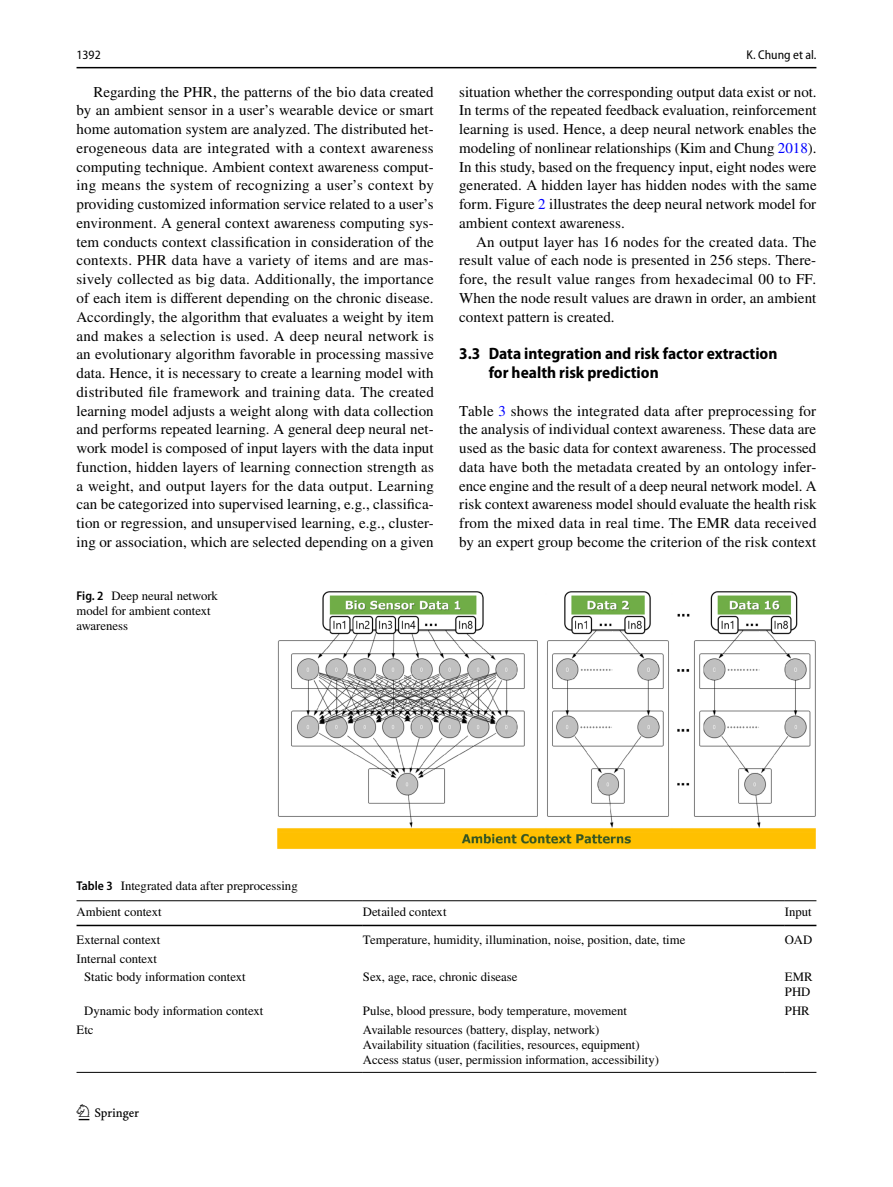
<style>
.page{position:relative;width:893px;height:1187px;background:#fff}
.page>*{position:absolute;margin:0;border:0;box-sizing:border-box;transform-origin:0 0}
.t1{font:22.5px "Springnew";color:#000}
.t2{font:700 semi-condensed 16.5px/18.8px "Myriad Pro";color:#000}
.t3{font:15px/18.8px "STIX";letter-spacing:.005em;color:#000;text-align:justify}
.t4{font:12.75px/15px "STIX";color:#000}
.t5{font:semi-condensed 12.75px "Myriad Pro";color:#000}
.s1{color:#00f}
.s2{font-family:"Myriad Pro";font-weight:600;font-stretch:semi-condensed}
</style>
<div class="page">
<hr style="left:77px;top:67px;width:739px;height:1px;background:#000">
<img style="left:277px;top:591px;width:539px;height:258px">
<hr style="left:77px;top:900px;width:286px;height:1px;background:#000">
<hr style="left:77px;top:924px;width:286px;height:2px;background:#000">
<hr style="left:363px;top:900px;width:422px;height:1px;background:#000">
<hr style="left:363px;top:924px;width:422px;height:2px;background:#000">
<hr style="left:785px;top:900px;width:31px;height:1px;background:#000">
<hr style="left:785px;top:924px;width:31px;height:2px;background:#000">
<hr style="left:77px;top:1071px;width:286px;height:1px;background:#000">
<hr style="left:363px;top:1071px;width:422px;height:1px;background:#000">
<hr style="left:785px;top:1071px;width:31px;height:1px;background:#000">
<p class="t5" style="left:77px;top:48px;width:26px">1392</p>
<p class="t5" style="left:746px;top:48px;width:71px">K. Chung et al.</p>
<p class="t3" style="left:77px;top:83px;width:359px;text-indent:17px">Regarding the PHR, the patterns of the bio data created by an ambient sensor in a user’s wearable device or smart home automation system are analyzed. The distributed het&shy;erogeneous data are integrated with a context awareness computing technique. Ambient context awareness comput&shy;ing means the system of recognizing a user’s context by providing customized information service related to a user’s environment. A general context awareness computing sys&shy;tem conducts context classification in consideration of the contexts. PHR data have a variety of items and are mas&shy;sively collected as big data. Additionally, the importance of each item is different depending on the chronic disease.<br>Accordingly, the algorithm that evaluates a weight by item and makes a selection is used. A deep neural network is an evolutionary algorithm favorable in processing massive data. Hence, it is necessary to create a learning model with distributed file framework and training data. The created learning model adjusts a weight along with data collection and performs repeated learning. A general deep neural net&shy;work model is composed of input layers with the data input function, hidden layers of learning connection strength as a weight, and output layers for the data output. Learning can be categorized into supervised learning, e.g., classifica&shy;tion or regression, and unsupervised learning, e.g., cluster&shy;ing or association, which are selected depending on a given</p>
<p class="t3" style="left:459px;top:83px;width:359px">situation whether the corresponding output data exist or not.<br>In terms of the repeated feedback evaluation, reinforcement learning is used. Hence, a deep neural network enables the modeling of nonlinear relationships (Kim and Chung <span class="s1">2018</span>).<br>In this study, based on the frequency input, eight nodes were generated. A hidden layer has hidden nodes with the same form. Figure <span class="s1">2</span> illustrates the deep neural network model for ambient context awareness.</p>
<p class="t3" style="left:459px;top:233px;width:359px;text-indent:17px">An output layer has 16 nodes for the created data. The result value of each node is presented in 256 steps. There&shy;fore, the result value ranges from hexadecimal 00 to FF.<br>When the node result values are drawn in order, an ambient context pattern is created.</p>
<p class="t2" style="left:489px;top:344px;width:290px;text-indent:-29px">3.3 Data integration and risk factor extraction for health risk prediction</p>
<p class="t3" style="left:459px;top:402px;width:359px">Table <span class="s1">3</span> shows the integrated data after preprocessing for the analysis of individual context awareness. These data are used as the basic data for context awareness. The processed data have both the metadata created by an ontology infer&shy;ence engine and the result of a deep neural network model. A risk context awareness model should evaluate the health risk from the mixed data in real time. The EMR data received by an expert group become the criterion of the risk context</p>
<p class="t4" style="left:77px;top:589px;width:143px"><span class="s2">Fig. 2</span> Deep neural network model for ambient context awareness</p>
<p class="t4" style="left:77px;top:874px;width:223px;line-height:25.5px"><span class="s2">Table 3</span> Integrated data after preprocessing<br>Ambient context</p>
<p class="t4" style="left:363px;top:904px;width:85px">Detailed context</p>
<p class="t4" style="left:785px;top:904px;width:28px">Input</p>
<p class="t4" style="left:77px;top:932px;width:85px">External context</p>
<p class="t4" style="left:363px;top:932px;width:324px">Temperature, humidity, illumination, noise, position, date, time</p>
<p class="t4" style="left:785px;top:932px;width:29px">OAD</p>
<p class="t4" style="left:84px;top:949px;width:163px;line-height:18.8px;text-indent:-8px">Internal context<br>Static body information context</p>
<p class="t4" style="left:363px;top:970px;width:156px">Sex, age, race, chronic disease</p>
<p class="t4" style="left:785px;top:970px;width:29px">EMR<br>PHD</p>
<p class="t4" style="left:84px;top:1003px;width:181px">Dynamic body information context</p>
<p class="t4" style="left:363px;top:1003px;width:266px">Pulse, blood pressure, body temperature, movement</p>
<p class="t4" style="left:785px;top:1003px;width:26px">PHR</p>
<p class="t4" style="left:77px;top:1022px;width:18px">Etc</p>
<p class="t4" style="left:363px;top:1022px;width:298px">Available resources (battery, display, network)<br>Availability situation (facilities, resources, equipment)<br>Access status (user, permission information, accessibility)</p>
<h1 class="t1" style="left:79px;top:1104px;width:62px">1 3</h1>
</div>
